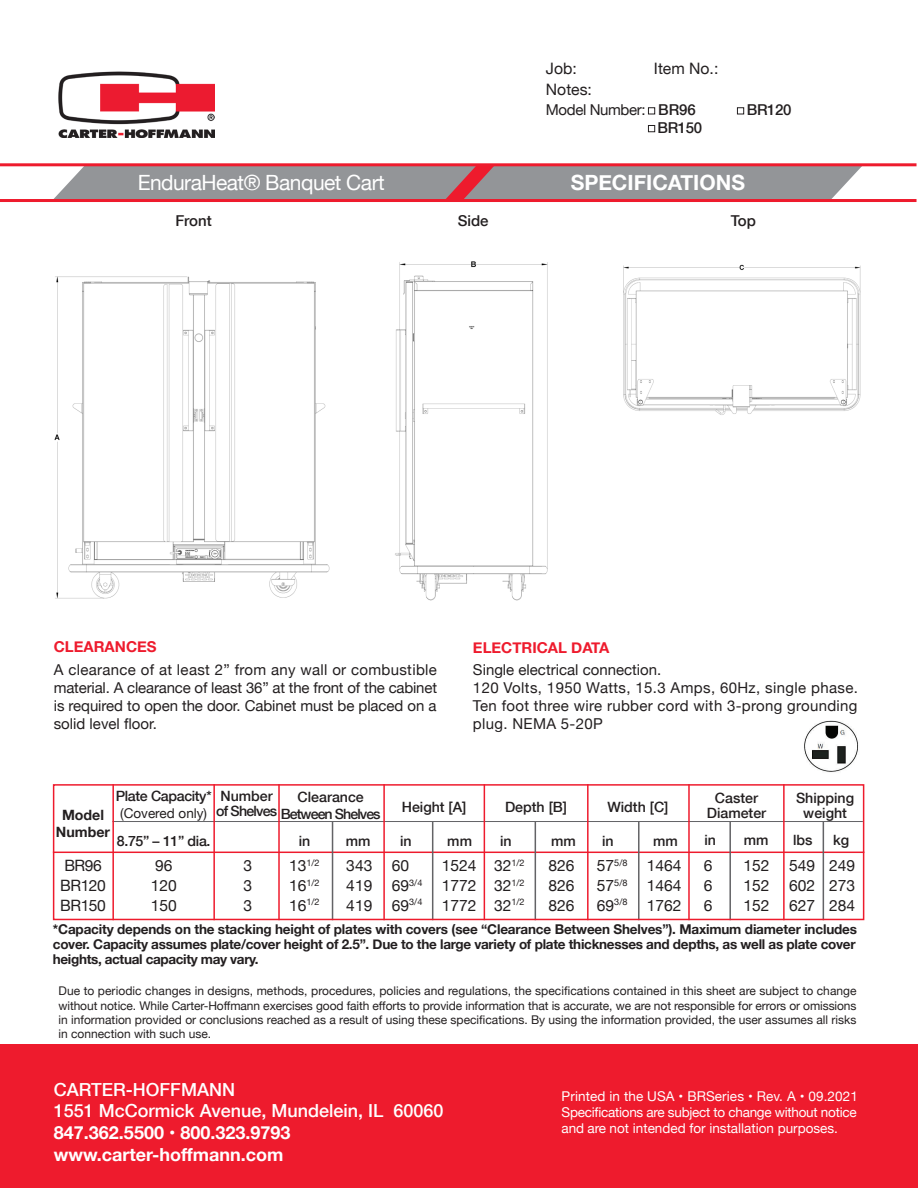
<style>
.page{position:relative;width:918px;height:1188px;background:#fff}
.page>*{position:absolute;margin:0;border:0;box-sizing:border-box;transform-origin:0 0}
.t1{font:21px "Helvetica Neue";letter-spacing:-.025em;color:#fff}
.t2{font:700 21px "Helvetica Neue";color:#fff}
.t3{font:500 18px/21.6px "Helvetica Neue";color:#fff}
.t4{font:700 18px/21.6px "Helvetica Neue";color:#fff}
.t5{font:15.75px "Helvetica Neue";color:#231f20}
.t6{font:15.6px/20px "Helvetica Neue";color:#231f20;text-align:justify}
.t7{font:15.6px/20px "Helvetica Neue";letter-spacing:-.03em;color:#231f20}
.t8{font:15px/18px "Helvetica Neue";color:#231f20;text-align:justify}
.t9{font:15px/18px "Helvetica Neue";letter-spacing:.02em;color:#231f20}
.t10{font:700 15px "Helvetica Neue";color:#ee1b2d}
.t11{font:500 15px "Helvetica Neue";letter-spacing:-.025em;color:#231f20}
.t12{font:15px "Helvetica Neue";letter-spacing:-.025em;color:#231f20}
.t13{font:500 14.25px/15px "Helvetica Neue";color:#231f20;text-align:center}
.t14{font:500 14.25px/16.5px "Helvetica Neue";letter-spacing:-.065em;color:#231f20;text-align:center}
.t15{font:500 14.25px/15px "Helvetica Neue";letter-spacing:-.055em;color:#231f20;text-align:center}
.t16{font:500 14.25px "Helvetica Neue";letter-spacing:-.025em;color:#231f20}
.t17{font:700 14.25px/17.1px "Helvetica Neue";color:#231f20;text-align:center}
.t18{font:700 13.5px/15px "Helvetica Neue";letter-spacing:-.025em;color:#231f20;text-align:justify}
.t19{font:13.5px/16.2px "Helvetica Neue";color:#fff;text-align:justify}
.t20{font:13.5px "Helvetica Neue";color:#231f20}
.t21{font:12px/14.4px "Helvetica Neue";color:#231f20;text-align:justify}
.t22{font:9.15px/20px "Helvetica Neue";color:#231f20;text-align:justify}
.s1{font-weight:500}
.s2{font-size:15.6px}
</style>
<div class="page">
<div style="left:0;top:1044px;width:918px;height:144px;background:#ee1b2d"></div>
<svg style="left:53px;top:166px;width:810px;height:33px;background:#9a9598"></svg>
<hr style="left:0;top:163px;width:917px;height:3px;background:#ee1b2d">
<hr style="left:0;top:199px;width:917px;height:3px;background:#ee1b2d">
<img style="left:58px;top:71px;width:157px;height:66px">
<hr style="left:112px;top:821px;width:751px;height:1px;background:#636366">
<hr style="left:53px;top:852px;width:811px;height:1px;background:#ee1b2d">
<hr style="left:729px;top:822px;width:2px;height:98px;background:#636366">
<hr style="left:823px;top:822px;width:1px;height:98px;background:#636366">
<hr style="left:638px;top:822px;width:2px;height:98px;background:#636366">
<hr style="left:535px;top:822px;width:1px;height:98px;background:#636366">
<hr style="left:432px;top:822px;width:1px;height:98px;background:#636366">
<hr style="left:332px;top:822px;width:1px;height:98px;background:#636366">
<hr style="left:213px;top:784px;width:2px;height:136px;background:#ee1b2d">
<hr style="left:383px;top:784px;width:2px;height:136px;background:#ee1b2d">
<hr style="left:484px;top:784px;width:1px;height:136px;background:#ee1b2d">
<hr style="left:587px;top:784px;width:2px;height:136px;background:#ee1b2d">
<hr style="left:688px;top:784px;width:2px;height:136px;background:#ee1b2d">
<hr style="left:783px;top:784px;width:2px;height:136px;background:#ee1b2d">
<hr style="left:112px;top:784px;width:2px;height:136px;background:#ee1b2d">
<hr style="left:278px;top:784px;width:2px;height:136px;background:#ee1b2d">
<img style="left:54px;top:276px;width:276px;height:323px">
<img style="left:395px;top:261px;width:153px;height:340px">
<img style="left:623px;top:264px;width:238px;height:151px">
<div style="left:53px;top:784px;width:811px;height:136px;border:2px solid #ee1b2d"></div>
<div style="left:648px;top:108px;width:7px;height:6px;border:1px solid #231f20"></div>
<div style="left:648px;top:125px;width:7px;height:7px;border:1px solid #231f20"></div>
<div style="left:737px;top:108px;width:7px;height:6px;border:1px solid #231f20"></div>
<img style="left:804px;top:720px;width:55px;height:52px">
<h3 class="t5" style="left:546px;top:57px;width:32px">Job:</h3>
<h3 class="t5" style="left:654px;top:57px;width:66px">Item No.:</h3>
<h3 class="t5" style="left:546px;top:78px;width:48px">Notes:</h3>
<p class="t12" style="left:546px;top:99px;width:151px">Model Number: <span class="s1">BR96</span></p>
<p class="t11" style="left:747px;top:98px;width:46px">BR120</p>
<p class="t11" style="left:658px;top:116px;width:46px">BR150</p>
<h1 class="t1" style="left:138px;top:167px;width:249px">EnduraHeat® Banquet Cart</h1>
<h1 class="t2" style="left:571px;top:166px;width:176px">SPECIFICATIONS</h1>
<p class="t11" style="left:175px;top:209px;width:38px">Front</p>
<p class="t11" style="left:458px;top:209px;width:32px">Side</p>
<p class="t11" style="left:731px;top:209px;width:27px">Top</p>
<p class="t10" style="left:54px;top:635px;width:104px">CLEARANCES</p>
<p class="t8" style="left:54px;top:661px;width:385px">A clearance of at least 2” from any wall or combustible material. A clearance of least 36” at the front of the cabinet is required to open the door. Cabinet must be placed on a solid level floor.</p>
<p class="t10" style="left:473px;top:636px;width:138px">ELECTRICAL DATA</p>
<p class="t9" style="left:473px;top:662px;width:386px">Single electrical connection.<br>120 Volts, 1950 Watts, 15.3 Amps, 60Hz, single phase.<br>Ten foot three wire rubber cord with 3-prong grounding plug. NEMA 5-20P</p>
<p class="t16" style="left:116px;top:785px;width:97px">Plate Capacity*</p>
<p class="t20" style="left:120px;top:804px;width:88px">(Covered only)</p>
<p class="t15" style="left:216px;top:788px;width:63px">Number of Shelves</p>
<p class="t13" style="left:505px;top:798px;width:64px">Depth [B]</p>
<p class="t13" style="left:500px;top:833px;width:13px">in</p>
<p class="t13" style="left:551px;top:833px;width:26px">mm</p>
<p class="t14" style="left:281px;top:788px;width:101px">Clearance<br>Between Shelves</p>
<p class="t13" style="left:299px;top:833px;width:13px">in</p>
<p class="t13" style="left:346px;top:833px;width:26px">mm</p>
<p class="t13" style="left:707px;top:790px;width:61px">Caster<br>Diameter</p>
<p class="t13" style="left:705px;top:832px;width:13px">in</p>
<p class="t13" style="left:744px;top:832px;width:26px">mm</p>
<p class="t13" style="left:796px;top:790px;width:60px">Shipping weight</p>
<p class="t13" style="left:402px;top:798px;width:66px">Height [A]</p>
<p class="t13" style="left:400px;top:833px;width:13px">in</p>
<p class="t13" style="left:447px;top:833px;width:26px">mm</p>
<p class="t13" style="left:607px;top:798px;width:63px">Width [C]</p>
<p class="t13" style="left:602px;top:833px;width:13px">in</p>
<p class="t13" style="left:653px;top:833px;width:26px">mm</p>
<p class="t17" style="left:56px;top:806px;width:56px">Model<br>Number</p>
<p class="t13" style="left:117px;top:832px;width:95px">8.75” – 11” dia.</p>
<p class="t13" style="left:793px;top:832px;width:21px">lbs</p>
<p class="t13" style="left:833px;top:832px;width:18px">kg</p>
<h3 class="t7" style="left:60px;top:856px;width:47px">BR96<br>BR120<br>BR150</h3>
<h3 class="t6" style="left:151px;top:856px;width:28px;text-align:left">96<br>120<br>150</h3>
<h3 class="t6" style="left:243px;top:856px;width:10px">3<br>3<br>3</h3>
<p class="t22" style="left:289px;top:853px;width:32px"><span class="s2">13</span>1/2<br><span class="s2">16</span>1/2<br><span class="s2">16</span>1/2</p>
<h3 class="t6" style="left:392px;top:856px;width:19px">60</h3>
<p class="t22" style="left:494px;top:853px;width:32px"><span class="s2">32</span>1/2<br><span class="s2">32</span>1/2<br><span class="s2">32</span>1/2</p>
<h3 class="t6" style="left:704px;top:856px;width:10px">6<br>6<br>6</h3>
<h3 class="t6" style="left:789px;top:856px;width:28px">549<br>602<br>627</h3>
<p class="t22" style="left:597px;top:853px;width:32px"><span class="s2">57</span>5/8<br><span class="s2">57</span>5/8<br><span class="s2">69</span>3/8</p>
<h3 class="t6" style="left:346px;top:856px;width:28px">343<br>419<br>419</h3>
<h3 class="t6" style="left:442px;top:856px;width:36px">1524<br>1772<br>1772</h3>
<h3 class="t6" style="left:548px;top:856px;width:28px">826<br>826<br>826</h3>
<h3 class="t6" style="left:743px;top:856px;width:28px">152<br>152<br>152</h3>
<h3 class="t6" style="left:829px;top:856px;width:28px">249<br>273<br>284</h3>
<h3 class="t6" style="left:647px;top:856px;width:36px">1464<br>1464<br>1762</h3>
<p class="t22" style="left:392px;top:873px;width:32px"><span class="s2">69</span>3/4<br><span class="s2">69</span>3/4</p>
<p class="t18" style="left:53px;top:922px;width:806px">*Capacity depends on the stacking height of plates with covers (see “Clearance Between Shelves”). Maximum diameter includes cover. Capacity assumes plate/cover height of 2.5”. Due to the large variety of plate thicknesses and depths, as well as plate cover heights, actual capacity may vary.</p>
<p class="t21" style="left:58px;top:984px;width:800px">Due to periodic changes in designs, methods, procedures, policies and regulations, the specifications contained in this sheet are subject to change without notice. While Carter-Hoffmann exercises good faith efforts to provide information that is accurate, we are not responsible for errors or omissions in information provided or conclusions reached as a result of using these specifications. By using the information provided, the user assumes all risks in connection with such use.</p>
<h2 class="t3" style="left:54px;top:1078px;width:391px">CARTER-HOFFMANN<br>1551 McCormick Avenue, Mundelein, IL 60060</h2>
<h2 class="t4" style="left:54px;top:1122px;width:238px">847.362.5500 • 800.323.9793 www.carter-hoffmann.com</h2>
<p class="t19" style="left:562px;top:1088px;width:298px">Printed in the USA • BRSeries • Rev. A • 09.2021<br>Specifications are subject to change without notice and are not intended for installation purposes.</p>
</div>
